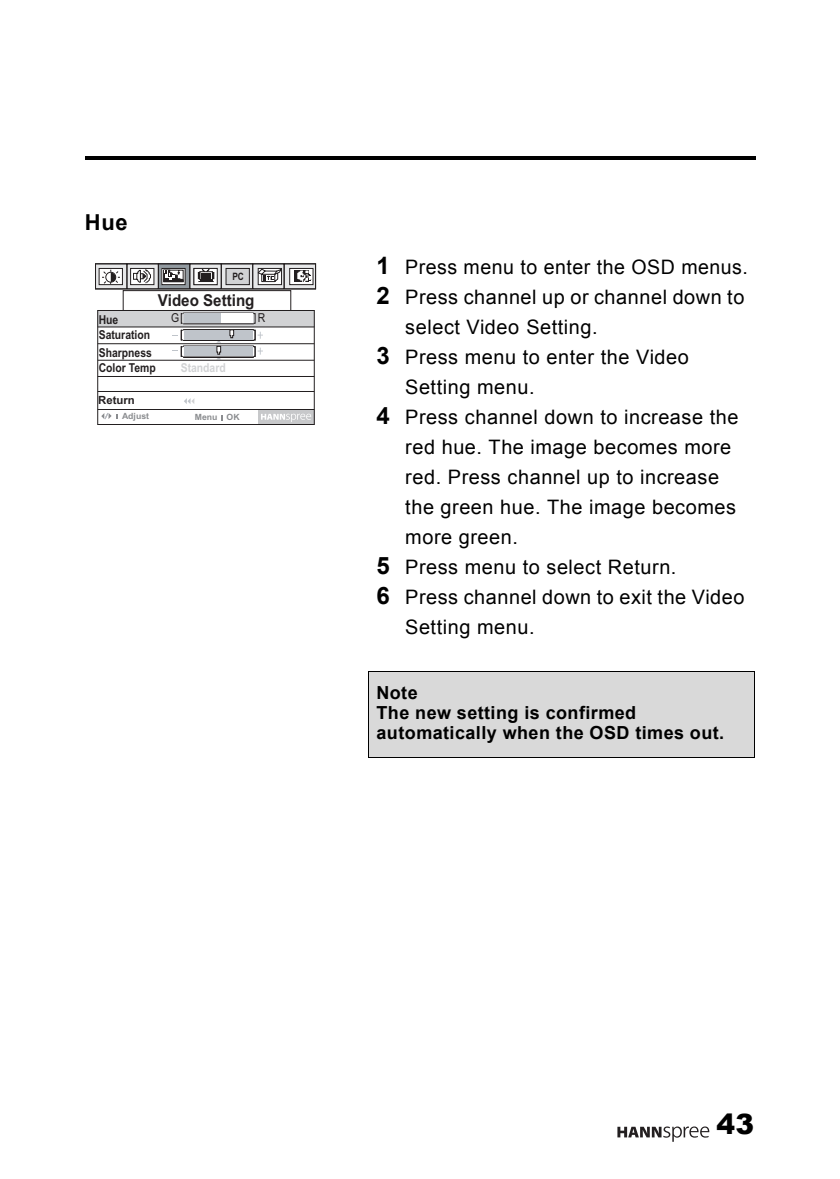
<style>
.page{position:relative;width:840px;height:1179px;background:#fff}
.page>*{position:absolute;margin:0;border:0;box-sizing:border-box;transform-origin:0 0}
.t1{font:900 28px "Arial";color:#000}
.t2{font:700 22px "Arial";color:#000}
.t3{font:20px "Arial";letter-spacing:.03em;color:#000}
.t4{font:700 18px/20px "Arial";letter-spacing:.025em;color:#000}
.t5{font:700 16.4px "Arial";color:#231f20;scale:.93 1}
.t6{font:700 12.2px/17.6px "Arial";color:#231f20;scale:.85 1}
.t7{font:700 12.2px "Arial";color:#d1d2d4;scale:.85 1}
.t8{font:12.2px "Arial";color:#231f20;scale:.85 1}
.t9{font:700 11.2px "Arial";color:#231f20}
.t10{font:700 10.2px "Arial Narrow";color:#231f20}
.t11{font:700 8.6px "Arial";color:#8a8c8f}
.s1{font-weight:700;font-size:24px}
</style>
<div class="page">
<svg style="left:617px;top:1126px;width:92px;height:15px"></svg>
<hr style="left:85px;top:156px;width:671px;height:4px;background:#000">
<div style="left:369px;top:671px;width:385px;height:86px;background:#d9d9d9"></div>
<hr style="left:368px;top:671px;width:1px;height:85px;background:#000">
<hr style="left:754px;top:671px;width:1px;height:85px;background:#000">
<hr style="left:368px;top:670px;width:387px;height:1px;background:#000">
<hr style="left:368px;top:756px;width:387px;height:1px;background:#000">
<svg style="left:95px;top:263px;width:221px;height:162px"></svg>
<p class="t2" style="left:85px;top:210px;width:44px">Hue</p>
<p class="t10" style="left:232px;top:270px;width:13px">PC</p>
<p class="t5" style="left:158px;top:294px;width:105px">Video Setting</p>
<p class="t6" style="left:99px;top:312px;width:25px">Hue</p>
<p class="t8" style="left:171px;top:310px;width:11px">G</p>
<p class="t8" style="left:258px;top:310px;width:10px">R</p>
<p class="t6" style="left:99px;top:327px;width:64px">Saturation<br>Sharpness</p>
<p class="t6" style="left:99px;top:360px;width:69px">Color Temp</p>
<p class="t7" style="left:181px;top:364px;width:54px">Standard</p>
<p class="t9" style="left:98px;top:396px;width:38px">Return</p>
<p class="t11" style="left:122px;top:413px;width:29px">Adjust</p>
<p class="t11" style="left:195px;top:414px;width:46px">Menu OK</p>
<p class="t3" style="left:376px;top:256px;width:373px"><span class="s1">1</span> Press menu to enter the OSD menus.</p>
<p class="t3" style="left:376px;top:286px;width:370px"><span class="s1">2</span> Press channel up or channel down to</p>
<p class="t3" style="left:405px;top:316px;width:194px">select Video Setting.</p>
<p class="t3" style="left:376px;top:346px;width:314px"><span class="s1">3</span> Press menu to enter the Video</p>
<p class="t3" style="left:405px;top:376px;width:131px">Setting menu.</p>
<p class="t3" style="left:376px;top:406px;width:364px"><span class="s1">4</span> Press channel down to increase the</p>
<p class="t3" style="left:405px;top:436px;width:328px">red hue. The image becomes more</p>
<p class="t3" style="left:405px;top:466px;width:315px">red. Press channel up to increase</p>
<p class="t3" style="left:405px;top:496px;width:332px">the green hue. The image becomes</p>
<p class="t3" style="left:405px;top:526px;width:114px">more green.</p>
<p class="t3" style="left:376px;top:556px;width:302px"><span class="s1">5</span> Press menu to select Return.</p>
<p class="t3" style="left:376px;top:586px;width:370px"><span class="s1">6</span> Press channel down to exit the Video</p>
<p class="t3" style="left:405px;top:616px;width:131px">Setting menu.</p>
<p class="t4" style="left:376px;top:683px;width:349px">Note<br>The new setting is confirmed automatically when the OSD times out.</p>
<h1 class="t1" style="left:717px;top:1103px;width:39px">43</h1>
</div>
